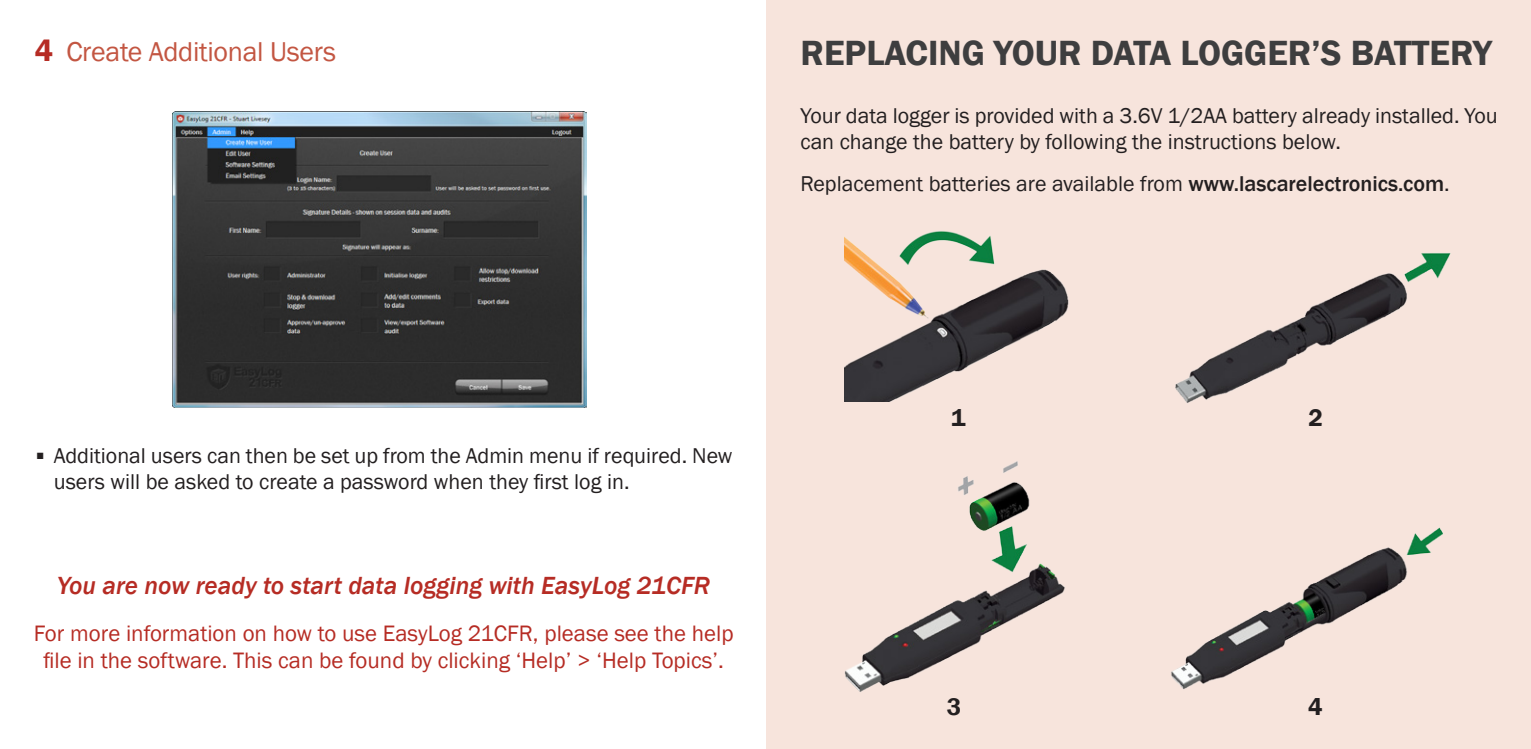
<style>
.page{position:relative;width:1531px;height:749px;background:#fff}
.page>*{position:absolute;margin:0;border:0;box-sizing:border-box;transform-origin:0 0}
.t1{font:600 40px "Franklin Gothic";color:#231f20}
.t2{font:600 36px "Franklin Gothic";color:#3e3e3f}
.t3{font:28px "Franklin Gothic";letter-spacing:-.01em;color:#c35642}
.t4{font:italic 500 25.6px "Franklin Gothic";color:#b62c24}
.t5{font:600 24.8px "Franklin Gothic";color:#231f20}
.t6{font:22.8px/27.6px "Franklin Gothic";color:#b62c24;text-align:center}
.t7{font:22px/26.4px "Franklin Gothic";color:#231f20}
.s1{font-weight:600;font-size:31.2px;color:#b62c24}
.s2{font-weight:500}
</style>
<div class="page">
<div style="left:766px;top:0;width:765px;height:748px;background:#f7e4dc"></div>
<img style="left:844px;top:461px;width:221px;height:231px">
<img style="left:1171px;top:527px;width:272px;height:163px">
<img style="left:845px;top:231px;width:224px;height:170px">
<img style="left:1175px;top:253px;width:276px;height:150px">
<img style="left:172px;top:111px;width:415px;height:296px">
<p class="t3" style="left:35px;top:34px;width:303px"><span class="s1">4</span> Create Additional Users</p>
<p class="t2" style="left:800px;top:30px;width:693px">REPLACING YOUR DATA LOGGER’S BATTERY</p>
<p class="t7" style="left:800px;top:102px;width:699px">Your data logger is provided with a 3.6V 1/2AA battery already installed. You can change the battery by following the instructions below.</p>
<p class="t7" style="left:800px;top:171px;width:651px">Replacement batteries are available from <span class="s2">www.lascarelectronics.com</span>.</p>
<p class="t1" style="left:35px;top:421px;width:12px">.</p>
<p class="t7" style="left:54px;top:442px;width:680px">Additional users can then be set up from the Admin menu if required. New users will be asked to create a password when they first log in.</p>
<p class="t4" style="left:57px;top:569px;width:654px">You are now ready to start data logging with EasyLog 21CFR</p>
<p class="t6" style="left:34px;top:619px;width:701px">For more information on how to use EasyLog 21CFR, please see the help file in the software. This can be found by clicking ‘Help’ &gt; ‘Help Topics’.</p>
<p class="t5" style="left:951px;top:403px;width:16px">1</p>
<p class="t5" style="left:1308px;top:403px;width:16px">2</p>
<p class="t5" style="left:947px;top:691px;width:16px">3</p>
<p class="t5" style="left:1308px;top:691px;width:16px">4</p>
</div>
